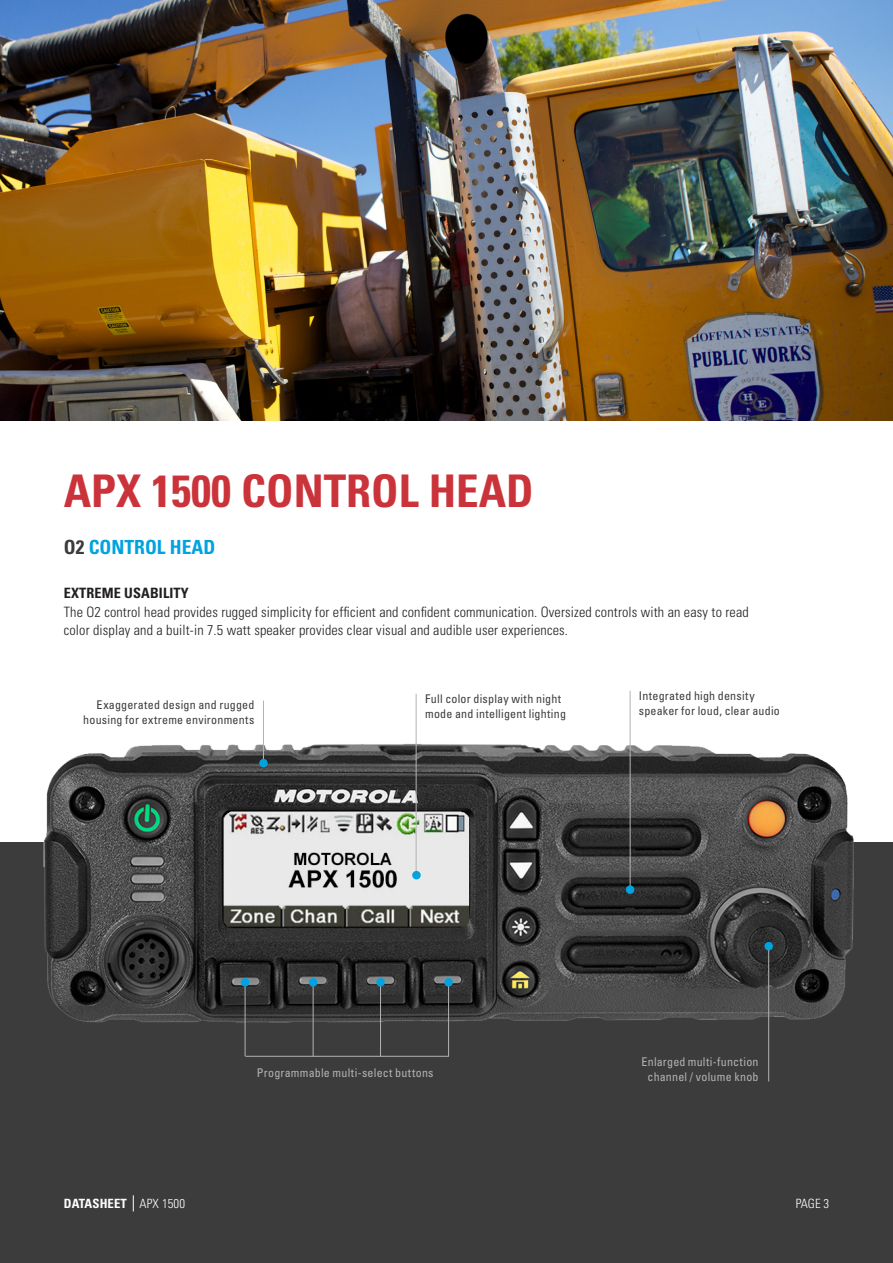
<style>
.page{position:relative;width:893px;height:1263px;background:#fff}
.page>*{position:absolute;margin:0;border:0;box-sizing:border-box;transform-origin:0 0}
.t1{font:700 condensed 45px "Univers LT Std";color:#cb333b}
.t2{font:700 condensed 19.5px "Univers LT Std";color:#00a3e0}
.t3{font:300 condensed 14.25px/18.3px "Univers LT Std";letter-spacing:.01em;color:#231f20}
.t4{font:700 condensed 12.75px "Univers LT Std";letter-spacing:.01em;color:#fff}
.t5{font:300 condensed 12.75px "Univers LT Std";color:#fff}
.t6{font:condensed 12px/15px "Univers LT Std";letter-spacing:.02em;color:#3c3c3c}
.t7{font:condensed 12px/15px "Univers LT Std";letter-spacing:.02em;color:#b3b3b3;text-align:center}
.s1{color:#3c3c3c}
.s2{font-weight:700}
.s3{font-weight:300}
</style>
<div class="page">
<div style="left:0;top:842px;width:893px;height:421px;background:#3c3c3c"></div>
<img style="left:44px;top:714px;width:810px;height:316px">
<hr style="left:263px;top:701px;width:1px;height:65px;background:#b3b3b3">
<hr style="left:416px;top:694px;width:1px;height:181px;background:#b3b3b3">
<hr style="left:630px;top:691px;width:1px;height:197px;background:#b3b3b3">
<hr style="left:768px;top:943px;width:1px;height:138px;background:#b3b3b3">
<div style="left:259px;top:759px;width:9px;height:8px;background:#00a3e0;border-radius:50%"></div>
<div style="left:412px;top:871px;width:9px;height:8px;background:#00a3e0;border-radius:50%"></div>
<div style="left:626px;top:885px;width:8px;height:9px;background:#00a3e0;border-radius:50%"></div>
<div style="left:764px;top:942px;width:9px;height:8px;background:#00a3e0;border-radius:50%"></div>
<hr style="left:245px;top:983px;width:1px;height:73px;background:#b3b3b3">
<hr style="left:313px;top:983px;width:1px;height:73px;background:#b3b3b3">
<hr style="left:380px;top:983px;width:1px;height:73px;background:#b3b3b3">
<hr style="left:448px;top:983px;width:1px;height:73px;background:#b3b3b3">
<div style="left:241px;top:978px;width:8px;height:8px;background:#00a3e0;border-radius:50%"></div>
<div style="left:309px;top:978px;width:8px;height:8px;background:#00a3e0;border-radius:50%"></div>
<div style="left:376px;top:978px;width:9px;height:8px;background:#00a3e0;border-radius:50%"></div>
<div style="left:444px;top:978px;width:9px;height:8px;background:#00a3e0;border-radius:50%"></div>
<hr style="left:245px;top:1056px;width:204px;height:1px;background:#b3b3b3">
<svg style="left:133px;top:1195px;width:1px;height:16px"></svg>
<img style="left:0;top:0;width:893px;height:421px">
<p class="t1" style="left:64px;top:463px;width:471px">APX 1500 CONTROL HEAD</p>
<p class="t2" style="left:64px;top:535px;width:153px"><span class="s1">O2</span> CONTROL HEAD</p>
<p class="t3" style="left:64px;top:584px;width:686px"><span class="s2">EXTREME USABILITY<br></span>The O2 control head provides rugged simplicity for efficient and confident communication. Oversized controls with an easy to read color display and a built-in 7.5 watt speaker provides clear visual and audible user experiences.</p>
<p class="t6" style="left:83px;top:697px;width:173px;text-align:right">Exaggerated design and rugged housing for extreme environments</p>
<p class="t6" style="left:425px;top:690px;width:142px">Full color display with night mode and intelligent lighting</p>
<p class="t6" style="left:639px;top:687px;width:143px">Integrated high density speaker for loud, clear audio</p>
<p class="t7" style="left:257px;top:1065px;width:178px">Programmable multi-select buttons</p>
<p class="t7" style="left:641px;top:1054px;width:119px">Enlarged multi-function channel / volume knob</p>
<p class="t4" style="left:64px;top:1196px;width:123px">DATASHEET <span class="s3">APX 1500</span></p>
<p class="t5" style="left:796px;top:1196px;width:35px">PAGE 3</p>
</div>
